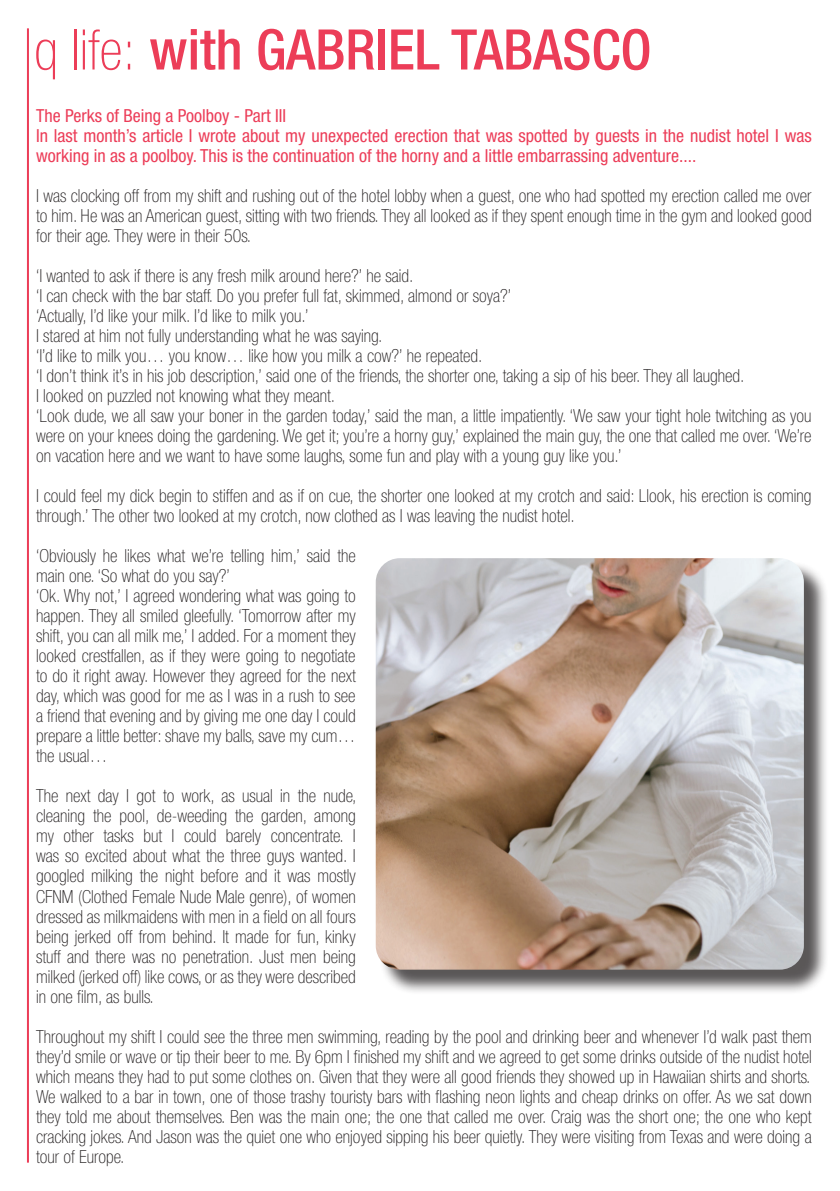
<style>
.page{position:relative;width:840px;height:1191px;background:#fff}
.page>*{position:absolute;margin:0;border:0;box-sizing:border-box;transform-origin:0 0}
.side_lines{font:500 condensed 56px "Helvetica Neue";color:#ec3d58}
.t1{font:100 condensed 18px/20px "Helvetica Neue";color:#231f20;text-align:justify}
.t2{font:condensed 18px/20px "Helvetica Neue";color:#ec3d58}
.s1{font-weight:100}
</style>
<div class="page">
<hr style="left:27px;top:28px;width:2px;height:1134px;background:#ec3d58">
<div style="left:378px;top:561px;width:450px;height:433px;background:#231f20;opacity:.75"></div>
<img style="left:375px;top:558px;width:428px;height:411px">
<p class="side_lines" style="left:34px;top:16px;width:618px"><span class="s1">q life:</span> with GABRIEL TABASCO</p>
<p class="t2" style="left:36px;top:106px;width:251px">The Perks of Being a Poolboy - Part III</p>
<p class="t2" style="left:36px;top:126px;width:776px">In last month’s article I wrote about my unexpected erection that was spotted by guests in the nudist hotel I was working in as a poolboy. This is the continuation of the horny and a little embarrassing adventure....</p>
<p class="t1" style="left:36px;top:186px;width:776px">I was clocking off from my shift and rushing out of the hotel lobby when a guest, one who had spotted my erection called me over to him. He was an American guest, sitting with two friends. They all looked as if they spent enough time in the gym and looked good for their age. They were in their 50s.</p>
<p class="t1" style="left:36px;top:266px;width:379px">‘I wanted to ask if there is any fresh milk around here?’ he said.</p>
<p class="t1" style="left:36px;top:286px;width:476px">‘I can check with the bar staff. Do you prefer full fat, skimmed, almond or soya?’</p>
<p class="t1" style="left:36px;top:306px;width:274px">‘Actually, I’d like your milk. I’d like to milk you.’</p>
<p class="t1" style="left:36px;top:326px;width:348px">I stared at him not fully understanding what he was saying.</p>
<p class="t1" style="left:36px;top:346px;width:447px">‘I’d like to milk you… you know… like how you milk a cow?’ he repeated.</p>
<p class="t1" style="left:36px;top:366px;width:709px">‘I don’t think it’s in his job description,’ said one of the friends, the shorter one, taking a sip of his beer. They all laughed.</p>
<p class="t1" style="left:36px;top:386px;width:300px">I looked on puzzled not knowing what they meant.</p>
<p class="t1" style="left:36px;top:406px;width:776px">‘Look dude, we all saw your boner in the garden today,’ said the man, a little impatiently. ‘We saw your tight hole twitching as you were on your knees doing the gardening. We get it; you’re a horny guy,’ explained the main guy, the one that called me over. ‘We’re on vacation here and we want to have some laughs, some fun and play with a young guy like you.’</p>
<p class="t1" style="left:36px;top:486px;width:776px">I could feel my dick begin to stiffen and as if on cue, the shorter one looked at my crotch and said: Llook, his erection is coming through.’ The other two looked at my crotch, now clothed as I was leaving the nudist hotel.</p>
<p class="t1" style="left:36px;top:546px;width:321px">‘Obviously he likes what we’re telling him,’ said the main one. ‘So what do you say?’</p>
<p class="t1" style="left:36px;top:586px;width:321px">‘Ok. Why not,’ I agreed wondering what was going to happen. They all smiled gleefully. ‘Tomorrow after my shift, you can all milk me,’ I added. For a moment they looked crestfallen, as if they were going to negotiate to do it right away. However they agreed for the next day, which was good for me as I was in a rush to see a friend that evening and by giving me one day I could prepare a little better: shave my balls, save my cum… the usual…</p>
<p class="t1" style="left:36px;top:786px;width:322px">The next day I got to work, as usual in the nude, cleaning the pool, de-weeding the garden, among my other tasks but I could barely concentrate. I was so excited about what the three guys wanted. I googled milking the night before and it was mostly CFNM (Clothed Female Nude Male genre), of women dressed as milkmaidens with men in a field on all fours being jerked off from behind. It made for fun, kinky stuff and there was no penetration. Just men being milked (jerked off) like cows, or as they were described in one film, as bulls.</p>
<p class="t1" style="left:36px;top:1026px;width:776px">Throughout my shift I could see the three men swimming, reading by the pool and drinking beer and whenever I’d walk past them they’d smile or wave or tip their beer to me. By 6pm I finished my shift and we agreed to get some drinks outside of the nudist hotel which means they had to put some clothes on. Given that they were all good friends they showed up in Hawaiian shirts and shorts.</p>
<p class="t1" style="left:36px;top:1086px;width:776px">We walked to a bar in town, one of those trashy touristy bars with flashing neon lights and cheap drinks on offer. As we sat down they told me about themselves. Ben was the main one; the one that called me over. Craig was the short one; the one who kept cracking jokes. And Jason was the quiet one who enjoyed sipping his beer quietly. They were visiting from Texas and were doing a tour of Europe.</p>
</div>
